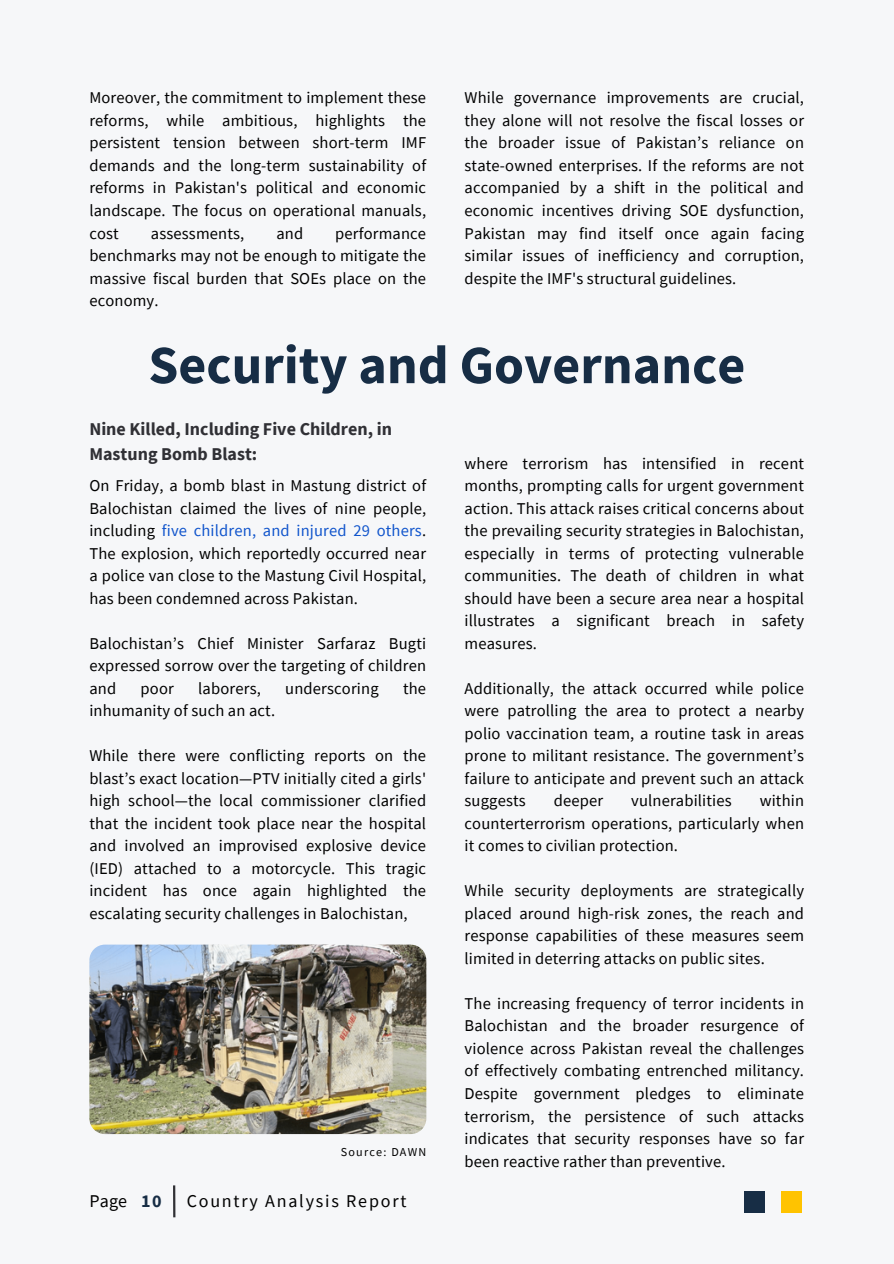
<style>
.page{position:relative;width:894px;height:1264px;background:#fff}
.page>*{position:absolute;margin:0;border:0;box-sizing:border-box;transform-origin:0 0}
.t1{font:700 54px "Source Sans Pro";color:#172d45}
.t2{font:700 18px/24.8px "Source Sans Pro";color:#303035}
.t3{font:18px "Source Sans Pro";letter-spacing:.1em;color:#000}
.t4{font:700 18px "Source Sans Pro";color:#172d45}
.t5{font:16.5px/22.5px "Source Sans Pro";letter-spacing:.01em;color:#000;text-align:justify}
.t6{font:12.15px "Source Sans Pro";letter-spacing:.1em;color:#000}
.s1{color:#15c}
</style>
<div class="page">
<div style="left:0;top:0;width:893px;height:1263px;background:#f6f7f9"></div>
<hr style="left:173px;top:1185px;width:2px;height:32px;background:#303035">
<div style="left:743px;top:1190px;width:21px;height:22px;background:#172d45"></div>
<div style="left:781px;top:1190px;width:20px;height:22px;background:#ffc300"></div>
<img style="left:89px;top:944px;width:337px;height:190px">
<h2 class="t5" style="left:89px;top:86px;width:338px">Moreover, the commitment to implement these reforms, while ambitious, highlights the persistent tension between short-term IMF demands and the long-term sustainability of reforms in Pakistan's political and economic landscape. The focus on operational manuals, cost</h2>
<h2 class="t5" style="left:89px;top:221px;width:338px;text-indent:246px">performance benchmarks may not be enough to mitigate the massive fiscal burden that SOEs place on the economy.</h2>
<h2 class="t5" style="left:151px;top:221px;width:95px">assessments,</h2>
<h2 class="t5" style="left:276px;top:221px;width:28px">and</h2>
<h3 class="t5" style="left:464px;top:86px;width:341px">While governance improvements are crucial, they alone will not resolve the fiscal losses or the broader issue of Pakistan’s reliance on state-owned enterprises. If the reforms are not accompanied by a shift in the political and economic incentives driving SOE dysfunction, Pakistan may find itself once again facing similar issues of inefficiency and corruption, despite the IMF's structural guidelines.</h3>
<h3 class="t1" style="left:148px;top:330px;width:598px">Security and Governance</h3>
<h3 class="t2" style="left:89px;top:416px;width:304px">Nine Killed, Including Five Children, in<br>Mastung Bomb Blast:</h3>
<h3 class="t5" style="left:89px;top:474px;width:338px">On Friday, a bomb blast in Mastung district of Balochistan claimed the lives of nine people, including <span class="s1">five children, and injured 29 others</span>.<br>The explosion, which reportedly occurred near a police van close to the Mastung Civil Hospital, has been condemned across Pakistan.</h3>
<p class="t5" style="left:89px;top:631px;width:338px">Balochistan’s Chief Minister Sarfaraz Bugti expressed sorrow over the targeting of children and</p>
<p class="t5" style="left:140px;top:676px;width:35px">poor</p>
<p class="t5" style="left:198px;top:676px;width:64px">laborers,</p>
<p class="t5" style="left:285px;top:676px;width:95px">underscoring</p>
<p class="t5" style="left:403px;top:676px;width:25px">the</p>
<p class="t5" style="left:89px;top:699px;width:187px">inhumanity of such an act.</p>
<p class="t5" style="left:89px;top:744px;width:338px">While there were conflicting reports on the blast’s exact location—PTV initially cited a girls' high school—the local commissioner clarified that the incident took place near the hospital and involved an improvised explosive device (IED) attached to a motorcycle. This tragic incident has once again highlighted the escalating security challenges in Balochistan,</p>
<h3 class="t6" style="left:341px;top:1144px;width:87px">Source: DAWN</h3>
<h3 class="t3" style="left:89px;top:1189px;width:39px">Page</h3>
<h3 class="t4" style="left:141px;top:1189px;width:22px">10</h3>
<h1 class="t3" style="left:187px;top:1189px;width:221px">Country Analysis Report</h1>
<h3 class="t5" style="left:464px;top:451px;width:341px">where terrorism has intensified in recent months, prompting calls for urgent government action. This attack raises critical concerns about the prevailing security strategies in Balochistan, especially in terms of protecting vulnerable communities. The death of children in what should have been a secure area near a hospital illustrates a significant breach in safety measures.</h3>
<h3 class="t5" style="left:464px;top:676px;width:341px">Additionally, the attack occurred while police were patrolling the area to protect a nearby polio vaccination team, a routine task in areas prone to militant resistance. The government’s failure to anticipate and prevent such an attack suggests</h3>
<h3 class="t5" style="left:464px;top:789px;width:341px;text-indent:295px">within counterterrorism operations, particularly when it comes to civilian protection.</h3>
<h3 class="t5" style="left:464px;top:879px;width:341px">While security deployments are strategically placed around high-risk zones, the reach and response capabilities of these measures seem limited in deterring attacks on public sites.</h3>
<h3 class="t5" style="left:464px;top:991px;width:341px">The increasing frequency of terror incidents in Balochistan and the broader resurgence of violence across Pakistan reveal the challenges of effectively combating entrenched militancy.<br>Despite government pledges to eliminate terrorism, the persistence of such attacks indicates that security responses have so far been reactive rather than preventive.</h3>
<h3 class="t5" style="left:553px;top:789px;width:51px">deeper</h3>
<h3 class="t5" style="left:631px;top:789px;width:102px">vulnerabilities</h3>
</div>
